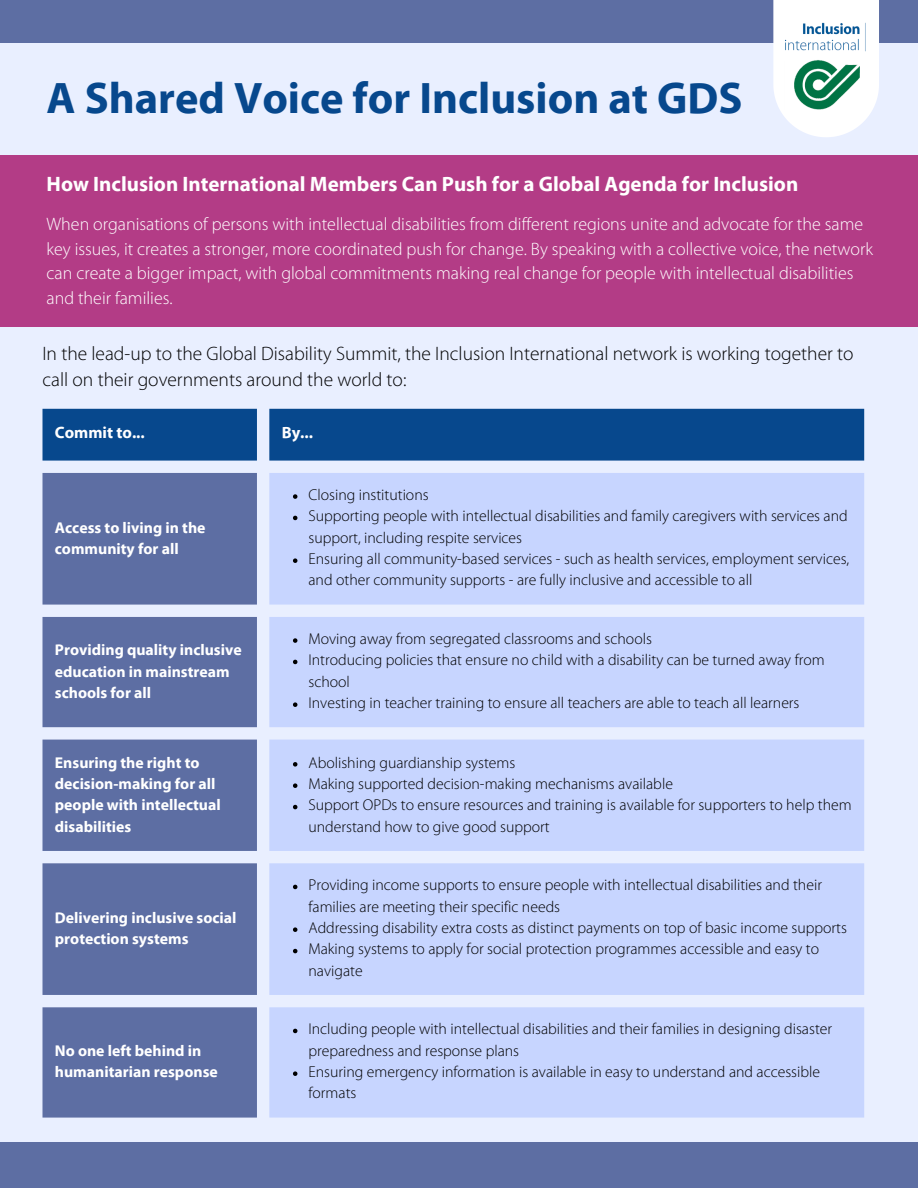
<style>
.page{position:relative;width:918px;height:1188px;background:#e9efff}
.page>*{position:absolute;margin:0;border:0;box-sizing:border-box;transform-origin:0 0}
.t1{font:700 44.4px "Myriad Pro";color:#07488d}
.t2{font:700 21px "Myriad Pro";color:#fff}
.t3{font:300 19.5px/25.8px "Myriad Pro";color:#000}
.t4{font:300 18px/24.8px "Myriad Pro";color:#fff}
.t5{font:700 16.5px "Myriad Pro";color:#fff}
.t6{font:300 15.75px/21.3px "Myriad Pro";color:#000}
.t7{font:700 15.75px/21.3px "Myriad Pro";color:#fff}
</style>
<div class="page">
<div style="left:0;top:156px;width:918px;height:171px;background:#b33c86"></div>
<div style="left:0;top:1142px;width:918px;height:46px;background:#5d6ea3"></div>
<div style="left:0;top:0;width:918px;height:43px;background:#5d6ea3"></div>
<svg style="left:773px;top:0;width:106px;height:137px"></svg>
<img style="left:785px;top:22px;width:85px;height:31px">
<img style="left:785px;top:58px;width:74px;height:56px">
<div style="left:43px;top:409px;width:821px;height:52px;background:#07488d"></div>
<svg style="left:43px;top:473px;width:214px;height:645px;background:#6777aa"></svg>
<svg style="left:269px;top:473px;width:595px;height:645px;background:#c9d7fe"></svg>
<svg style="left:293px;top:494px;width:4px;height:5px"></svg>
<svg style="left:293px;top:516px;width:4px;height:4px"></svg>
<svg style="left:293px;top:558px;width:4px;height:5px"></svg>
<svg style="left:293px;top:638px;width:4px;height:5px"></svg>
<svg style="left:293px;top:660px;width:4px;height:4px"></svg>
<svg style="left:293px;top:702px;width:4px;height:5px"></svg>
<svg style="left:293px;top:762px;width:4px;height:5px"></svg>
<svg style="left:293px;top:783px;width:4px;height:5px"></svg>
<svg style="left:293px;top:805px;width:4px;height:4px"></svg>
<svg style="left:293px;top:885px;width:4px;height:4px"></svg>
<svg style="left:293px;top:927px;width:4px;height:5px"></svg>
<svg style="left:293px;top:949px;width:4px;height:4px"></svg>
<svg style="left:293px;top:1029px;width:4px;height:4px"></svg>
<svg style="left:293px;top:1071px;width:4px;height:5px"></svg>
<p class="t1" style="left:47px;top:80px;width:697px">A Shared Voice for Inclusion at GDS</p>
<p class="t2" style="left:47px;top:176px;width:753px">How Inclusion International Members Can Push for a Global Agenda for Inclusion</p>
<p class="t4" style="left:47px;top:213px;width:828px">When organisations of persons with intellectual disabilities from different regions unite and advocate for the same key issues, it creates a stronger, more coordinated push for change. By speaking with a collective voice, the network can create a bigger impact, with global commitments making real change for people with intellectual disabilities and their families.</p>
<p class="t3" style="left:43px;top:342px;width:813px">In the lead-up to the Global Disability Summit, the Inclusion International network is working together to call on their governments around the world to:</p>
<p class="t5" style="left:55px;top:426px;width:92px">Commit to...</p>
<h1 class="t5" style="left:282px;top:426px;width:33px">By...</h1>
<h2 class="t7" style="left:55px;top:518px;width:152px">Access to living in the community for all</h2>
<p class="t7" style="left:55px;top:641px;width:188px">Providing quality inclusive education in mainstream schools for all</p>
<p class="t6" style="left:308px;top:485px;width:122px">Closing institutions</p>
<h3 class="t6" style="left:308px;top:507px;width:541px">Supporting people with intellectual disabilities and family caregivers with services and support, including respite services</h3>
<p class="t6" style="left:308px;top:549px;width:542px">Ensuring all community-based services - such as health services, employment services, and other community supports - are fully inclusive and accessible to all</p>
<p class="t6" style="left:308px;top:629px;width:345px">Moving away from segregated classrooms and schools</p>
<p class="t6" style="left:308px;top:651px;width:518px">Introducing policies that ensure no child with a disability can be turned away from school</p>
<p class="t6" style="left:308px;top:693px;width:493px">Investing in teacher training to ensure all teachers are able to teach all learners</p>
<p class="t7" style="left:55px;top:753px;width:167px">Ensuring the right to decision-making for all people with intellectual disabilities</p>
<p class="t6" style="left:308px;top:753px;width:208px">Abolishing guardianship systems</p>
<p class="t6" style="left:308px;top:774px;width:366px">Making supported decision-making mechanisms available</p>
<p class="t6" style="left:308px;top:796px;width:545px">Support OPDs to ensure resources and training is available for supporters to help them understand how to give good support</p>
<p class="t7" style="left:55px;top:908px;width:183px">Delivering inclusive social protection systems</p>
<p class="t7" style="left:55px;top:1041px;width:164px">No one left behind in humanitarian response</p>
<p class="t6" style="left:308px;top:876px;width:515px">Providing income supports to ensure people with intellectual disabilities and their families are meeting their specific needs</p>
<p class="t6" style="left:308px;top:918px;width:540px">Addressing disability extra costs as distinct payments on top of basic income supports</p>
<p class="t6" style="left:308px;top:940px;width:512px">Making systems to apply for social protection programmes accessible and easy to navigate</p>
<p class="t6" style="left:308px;top:1020px;width:525px">Including people with intellectual disabilities and their families in designing disaster preparedness and response plans</p>
<p class="t6" style="left:308px;top:1062px;width:513px">Ensuring emergency information is available in easy to understand and accessible formats</p>
</div>
